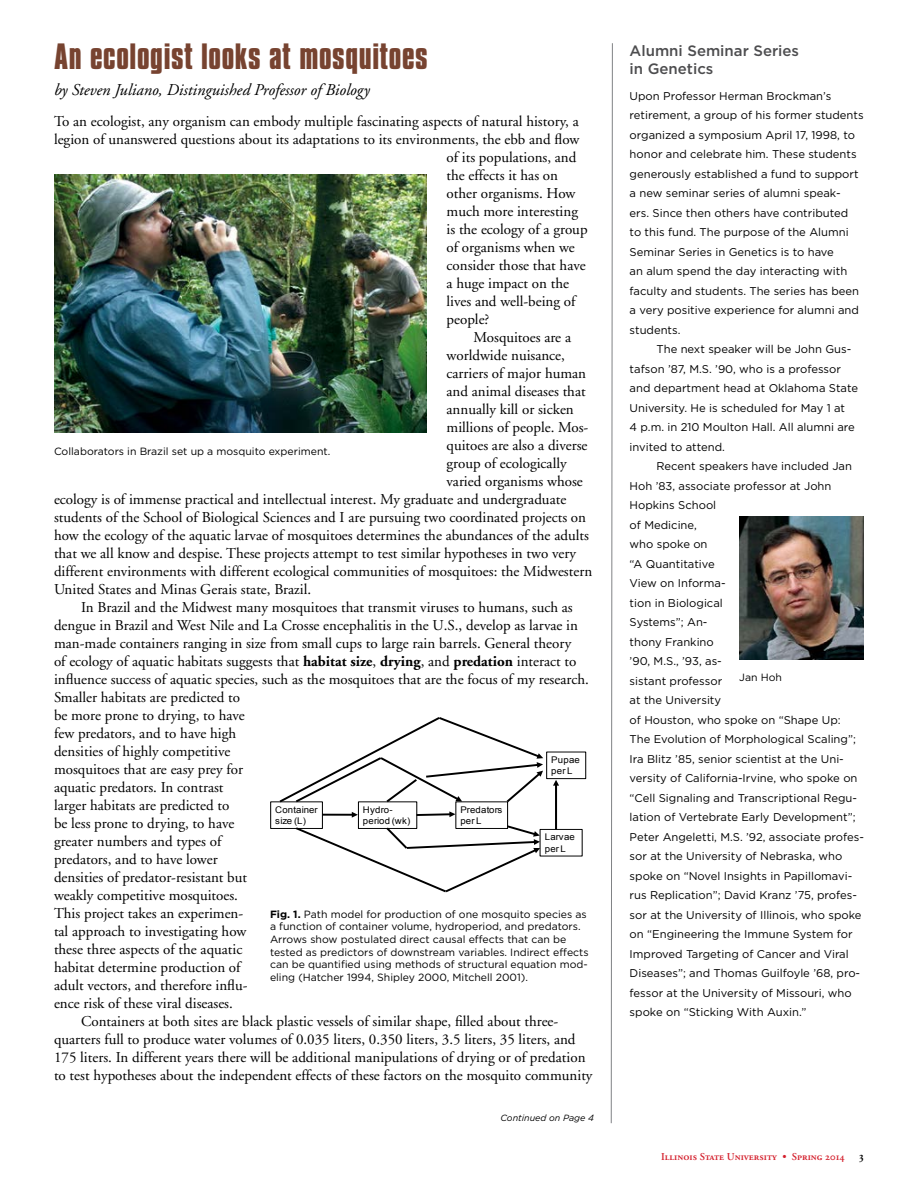
<style>
.page{position:relative;width:918px;height:1188px;background:#fff}
.page>*{position:absolute;margin:0;border:0;box-sizing:border-box;transform-origin:0 0}
.t1{font:700 31.5px "Compacta BT";letter-spacing:.02em;color:#774330}
.t2{font:italic 16.5px "Adobe Garamond";color:#000}
.t3{font:15px "Adobe Garamond";color:#000}
.t4{font:500 15px/18px "Gotham";color:#4d4d4f}
.t5{font:11.25px/19.5px "Gotham";color:#000}
.t6{font:10.5px/12.6px "Gotham";color:#000}
.t7{font:10.5px "Adobe Garamond Semibold SC";color:#d4202d}
.t8{font:10.2px/12.5px "Arial";letter-spacing:.015em;color:#000;scale:1.05 1}
.t9{font:9.15px/11.1px "Arial";letter-spacing:.025em;color:#000;scale:1.05 1}
.t10{font:italic 9px "Gotham";color:#000}
.s1{font-weight:700}
.s2{font-size:12px;color:#000}
</style>
<div class="page">
<svg style="left:611px;top:43px;width:2px;height:1081px"></svg>
<div style="left:270px;top:802px;width:53px;height:27px;border:1px solid #000"></div>
<div style="left:358px;top:802px;width:59px;height:27px;border:1px solid #000"></div>
<div style="left:456px;top:802px;width:52px;height:27px;border:1px solid #000"></div>
<div style="left:540px;top:829px;width:42px;height:27px;border:1px solid #000"></div>
<div style="left:546px;top:752px;width:40px;height:27px;border:1px solid #000"></div>
<hr style="left:322px;top:814px;width:31px;height:2px;background:#000">
<svg style="left:352px;top:812px;width:6px;height:6px"></svg>
<svg style="left:415px;top:811px;width:40px;height:6px"></svg>
<hr style="left:555px;top:785px;width:2px;height:44px;background:#000">
<svg style="left:553px;top:780px;width:6px;height:6px"></svg>
<svg style="left:294px;top:824px;width:246px;height:69px"></svg>
<svg style="left:277px;top:717px;width:266px;height:87px"></svg>
<img style="left:54px;top:174px;width:372px;height:259px">
<img style="left:739px;top:517px;width:125px;height:142px">
<h1 class="t1" style="left:54px;top:37px;width:375px">An ecologist looks at mosquitoes</h1>
<p class="t2" style="left:54px;top:81px;width:318px">by Steven Juliano, Distinguished Professor of Biology</p>
<p class="t3" style="left:54px;top:113px;width:526px">To an ecologist, any organism can embody multiple fascinating aspects of natural history, a</p>
<p class="t3" style="left:54px;top:131px;width:527px">legion of unanswered questions about its adaptations to its environments, the ebb and flow</p>
<p class="t3" style="left:447px;top:149px;width:131px">of its populations, and</p>
<p class="t3" style="left:447px;top:167px;width:113px">the effects it has on</p>
<p class="t3" style="left:447px;top:185px;width:130px">other organisms. How</p>
<p class="t3" style="left:447px;top:203px;width:133px">much more interesting</p>
<p class="t3" style="left:447px;top:221px;width:143px">is the ecology of a group</p>
<p class="t3" style="left:447px;top:239px;width:130px">of organisms when we</p>
<p class="t3" style="left:447px;top:257px;width:141px">consider those that have</p>
<p class="t3" style="left:447px;top:275px;width:124px">a huge impact on the</p>
<p class="t3" style="left:447px;top:293px;width:131px">lives and well-being of</p>
<p class="t3" style="left:447px;top:311px;width:44px">people?</p>
<p class="t3" style="left:474px;top:329px;width:99px">Mosquitoes are a</p>
<p class="t3" style="left:447px;top:347px;width:120px">worldwide nuisance,</p>
<p class="t3" style="left:447px;top:365px;width:141px">carriers of major human</p>
<p class="t3" style="left:447px;top:383px;width:141px">and animal diseases that</p>
<p class="t3" style="left:447px;top:401px;width:129px">annually kill or sicken</p>
<p class="t3" style="left:447px;top:419px;width:143px">millions of people. Mos-</p>
<p class="t3" style="left:447px;top:437px;width:143px">quitoes are also a diverse</p>
<p class="t3" style="left:447px;top:455px;width:122px">group of ecologically</p>
<p class="t3" style="left:447px;top:473px;width:138px">varied organisms whose</p>
<p class="t3" style="left:54px;top:491px;width:514px">ecology is of immense practical and intellectual interest. My graduate and undergraduate</p>
<p class="t3" style="left:54px;top:509px;width:534px">students of the School of Biological Sciences and I are pursuing two coordinated projects on</p>
<p class="t3" style="left:54px;top:527px;width:536px">how the ecology of the aquatic larvae of mosquitoes determines the abundances of the adults</p>
<p class="t3" style="left:54px;top:545px;width:524px">that we all know and despise. These projects attempt to test similar hypotheses in two very</p>
<p class="t3" style="left:54px;top:563px;width:540px">different environments with different ecological communities of mosquitoes: the Midwestern</p>
<p class="t3" style="left:54px;top:581px;width:259px">United States and Minas Gerais state, Brazil.</p>
<p class="t3" style="left:81px;top:599px;width:493px">In Brazil and the Midwest many mosquitoes that transmit viruses to humans, such as</p>
<p class="t3" style="left:54px;top:617px;width:525px">dengue in Brazil and West Nile and La Crosse encephalitis in the U.S., develop as larvae in</p>
<p class="t3" style="left:54px;top:635px;width:519px">man-made containers ranging in size from small cups to large rain barrels. General theory</p>
<p class="t3" style="left:54px;top:653px;width:524px">of ecology of aquatic habitats suggests that <span class="s1">habitat size</span>, <span class="s1">drying</span>, and <span class="s1">predation</span> interact to</p>
<p class="t3" style="left:54px;top:671px;width:536px">influence success of aquatic species, such as the mosquitoes that are the focus of my research.</p>
<p class="t3" style="left:54px;top:689px;width:188px">Smaller habitats are predicted to</p>
<p class="t3" style="left:54px;top:707px;width:192px">be more prone to drying, to have</p>
<p class="t3" style="left:54px;top:725px;width:184px">few predators, and to have high</p>
<p class="t3" style="left:54px;top:743px;width:178px">densities of highly competitive</p>
<p class="t3" style="left:54px;top:761px;width:191px">mosquitoes that are easy prey for</p>
<p class="t3" style="left:54px;top:779px;width:171px">aquatic predators. In contrast</p>
<p class="t3" style="left:54px;top:797px;width:177px">larger habitats are predicted to</p>
<p class="t3" style="left:54px;top:815px;width:182px">be less prone to drying, to have</p>
<p class="t3" style="left:54px;top:833px;width:169px">greater numbers and types of</p>
<p class="t3" style="left:54px;top:851px;width:165px">predators, and to have lower</p>
<p class="t3" style="left:54px;top:869px;width:195px">densities of predator-resistant but</p>
<p class="t3" style="left:54px;top:887px;width:186px">weakly competitive mosquitoes.</p>
<p class="t3" style="left:54px;top:905px;width:191px">This project takes an experimen-</p>
<p class="t3" style="left:54px;top:923px;width:194px">tal approach to investigating how</p>
<p class="t3" style="left:54px;top:941px;width:190px">these three aspects of the aquatic</p>
<p class="t3" style="left:54px;top:959px;width:188px">habitat determine production of</p>
<p class="t3" style="left:54px;top:977px;width:195px">adult vectors, and therefore influ-</p>
<p class="t3" style="left:54px;top:995px;width:180px">ence risk of these viral diseases.</p>
<p class="t3" style="left:81px;top:1013px;width:479px">Containers at both sites are black plastic vessels of similar shape, filled about three-</p>
<p class="t3" style="left:54px;top:1031px;width:523px">quarters full to produce water volumes of 0.035 liters, 0.350 liters, 3.5 liters, 35 liters, and</p>
<p class="t3" style="left:54px;top:1049px;width:533px">175 liters. In different years there will be additional manipulations of drying or of predation</p>
<p class="t3" style="left:54px;top:1067px;width:540px">to test hypotheses about the independent effects of these factors on the mosquito community</p>
<p class="t6" style="left:54px;top:445px;width:278px">Collaborators in Brazil set up a mosquito experiment.</p>
<p class="t9" style="left:551px;top:754px;width:29px">Pupae per L</p>
<p class="t9" style="left:275px;top:804px;width:42px">Container size (L)</p>
<p class="t9" style="left:363px;top:804px;width:47px">Hydro&shy;period (wk)</p>
<p class="t9" style="left:460px;top:804px;width:41px">Predators per L</p>
<p class="t9" style="left:545px;top:832px;width:30px">Larvae per L</p>
<p class="t6" style="left:270px;top:908px;width:320px"><span class="s1">Fig. 1.</span> Path model for production of one mosquito species as a function of container volume, hydroperiod, and predators.<br>Arrows show postulated direct causal effects that can be tested as predictors of downstream variables. Indirect effects can be quantified using methods of structural equation mod&shy;eling (Hatcher 1994, Shipley 2000, Mitchell 2001).</p>
<p class="t8" style="left:271px;top:911px;width:289px">function of container volume, hydroperiod, and predators.<br>Arrows show postulated direct causal effects that can be tested as predictors of downstream variables. Indirect effects can be quantified using methods of structural equation modeling (Hatcher 1994, Shipley 2000, Mitchell 2001).</p>
<p class="t10" style="left:500px;top:1112px;width:95px">Continued on Page 4</p>
<p class="t4" style="left:630px;top:41px;width:171px">Alumni Seminar Series in Genetics</p>
<p class="t5" style="left:630px;top:86px;width:236px">Upon Professor Herman Brockman’s retirement, a group of his former students organized a symposium April 17, 1998, to honor and celebrate him. These students generously established a fund to support a new seminar series of alumni speak-<br>ers. Since then others have contributed<br>to this fund. The purpose of the Alumni Seminar Series in Genetics is to have<br>an alum spend the day interacting with faculty and students. The series has been a very positive experience for alumni and students.</p>
<p class="t5" style="left:630px;top:339px;width:230px;text-indent:27px">The next speaker will be John Gus&shy;tafson ’87, M.S. ’90, who is a professor and department head at Oklahoma State University. He is scheduled for May 1 at<br>4 p.m. in 210 Moulton Hall. All alumni are invited to attend.</p>
<p class="t5" style="left:630px;top:456px;width:236px;text-indent:27px">Recent speakers have included Jan<br>Hoh ’83, associate professor at John<br>Hopkins School<br>of Medicine,<br>who spoke on<br>“A Quantitative<br>View on Informa-<br>tion in Biological<br>Systems”; An-<br>thony Frankino<br>’90, M.S., ’93, as-<br>sistant professor<br>at the University<br>of Houston, who spoke on “Shape Up:<br>The Evolution of Morphological Scaling”;<br>Ira Blitz ’85, senior scientist at the Uni&shy;versity of California-Irvine, who spoke on “Cell Signaling and Transcriptional Regu&shy;lation of Vertebrate Early Development”;<br>Peter Angeletti, M.S. ’92, associate profes&shy;sor at the University of Nebraska, who spoke on “Novel Insights in Papillomavi&shy;rus Replication”; David Kranz ’75, profes&shy;sor at the University of Illinois, who spoke on “Engineering the Immune System for<br>Improved Targeting of Cancer and Viral<br>Diseases”; and Thomas Guilfoyle ’68, pro&shy;fessor at the University of Missouri, who spoke on “Sticking With Auxin.”</p>
<p class="t6" style="left:739px;top:671px;width:44px">Jan Hoh</p>
<p class="t7" style="left:661px;top:1151px;width:204px">Illinois State University • Spring 2014 <span class="s2">3</span></p>
</div>
